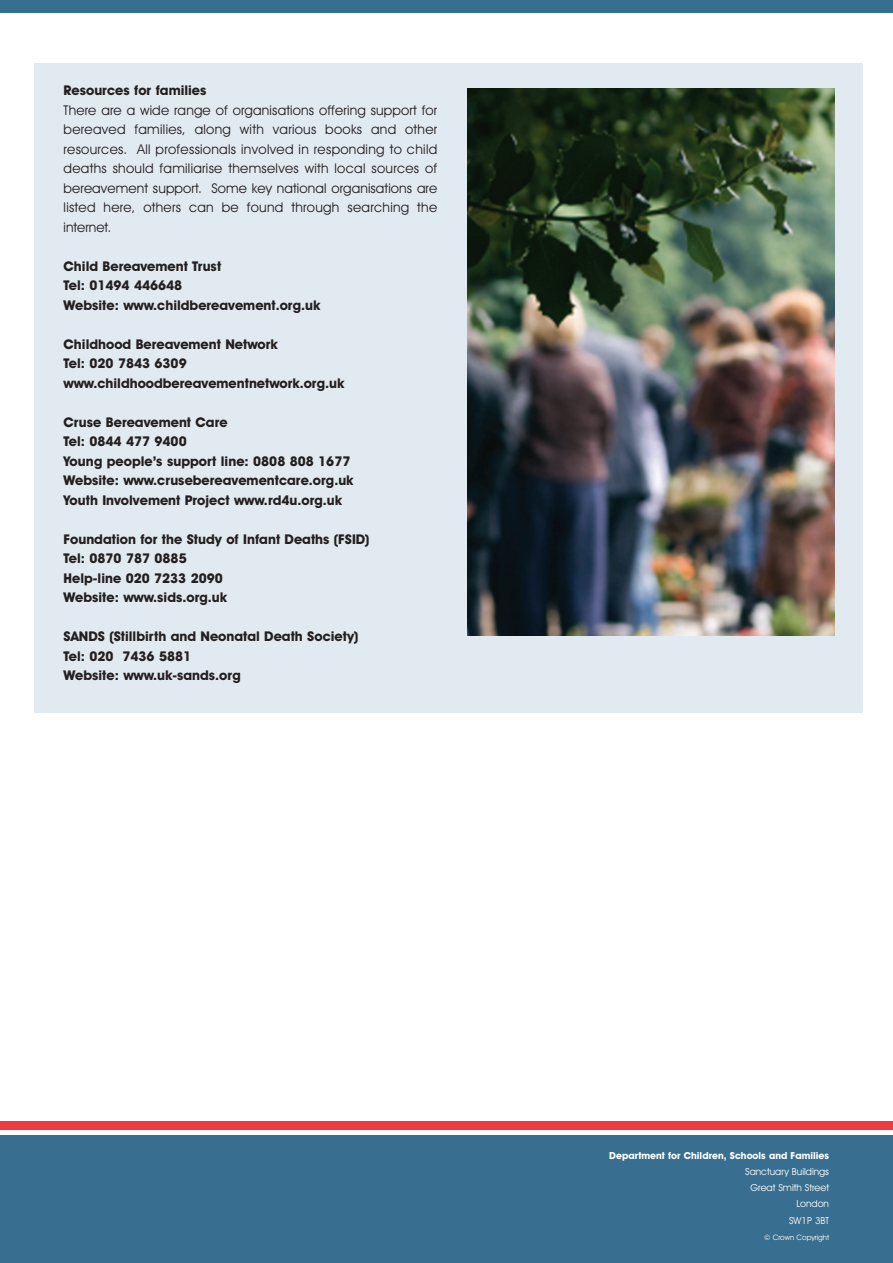
<style>
.page{position:relative;width:893px;height:1263px;background:#fff}
.page>*{position:absolute;margin:0;border:0;box-sizing:border-box;transform-origin:0 0}
.t1{font:700 13.5px/19.5px "Avant Garde IT Cby BT";color:#231f20}
.t2{font:13.5px/19.5px "Avant Garde IT Cby BT";letter-spacing:.025em;color:#231f20;text-align:justify}
.t3{font:9.75px/15.9px "Avant Garde IT Cby BT";color:#fff;text-align:right}
.t4{font:700 9.75px "Avant Garde IT Cby BT";color:#fff}
.t5{font:7.5px "Avant Garde IT Cby BT";color:#fff}
</style>
<div class="page">
<div style="left:34px;top:63px;width:828px;height:650px;background:#e2eaf1"></div>
<div style="left:0;top:1135px;width:893px;height:128px;background:#386e8f"></div>
<div style="left:0;top:1121px;width:893px;height:8px;background:#ee3a41"></div>
<img style="left:468px;top:88px;width:366px;height:547px">
<div style="left:0;top:0;width:893px;height:13px;background:#386e8f"></div>
<p class="t1" style="left:64px;top:82px;width:144px">Resources for families</p>
<p class="t2" style="left:64px;top:101px;width:375px">There are a wide range of organisations offering support for bereaved families, along with various books and other resources. All professionals involved in responding to child deaths should familiarise themselves with local sources of bereavement support. Some key national organisations are listed here, others can be found through searching the internet.</p>
<p class="t1" style="left:64px;top:257px;width:258px">Child Bereavement Trust<br>Tel: 01494 446648<br>Website: www.childbereavement.org.uk</p>
<p class="t1" style="left:64px;top:335px;width:282px">Childhood Bereavement Network<br>Tel: 020 7843 6309 www.childhoodbereavementnetwork.org.uk</p>
<p class="t1" style="left:64px;top:413px;width:291px">Cruse Bereavement Care<br>Tel: 0844 477 9400<br>Young people’s support line: 0808 808 1677<br>Website: www.crusebereavementcare.org.uk Youth Involvement Project www.rd4u.org.uk</p>
<p class="t1" style="left:64px;top:530px;width:307px">Foundation for the Study of Infant Deaths (FSID)<br>Tel: 0870 787 0885<br>Help-line 020 7233 2090<br>Website: www.sids.org.uk</p>
<p class="t1" style="left:64px;top:628px;width:296px">SANDS (Stillbirth and Neonatal Death Society)<br>Tel: 020 7436 5881<br>Website: www.uk-sands.org</p>
<p class="t4" style="left:609px;top:1152px;width:221px">Department for Children, Schools and Families</p>
<p class="t3" style="left:745px;top:1164px;width:85px">Sanctuary Buildings<br>Great Smith Street<br>London</p>
<p class="t3" style="left:789px;top:1214px;width:41px">SW1P 3BT</p>
<p class="t5" style="left:764px;top:1234px;width:66px">© Crown Copyright</p>
</div>
